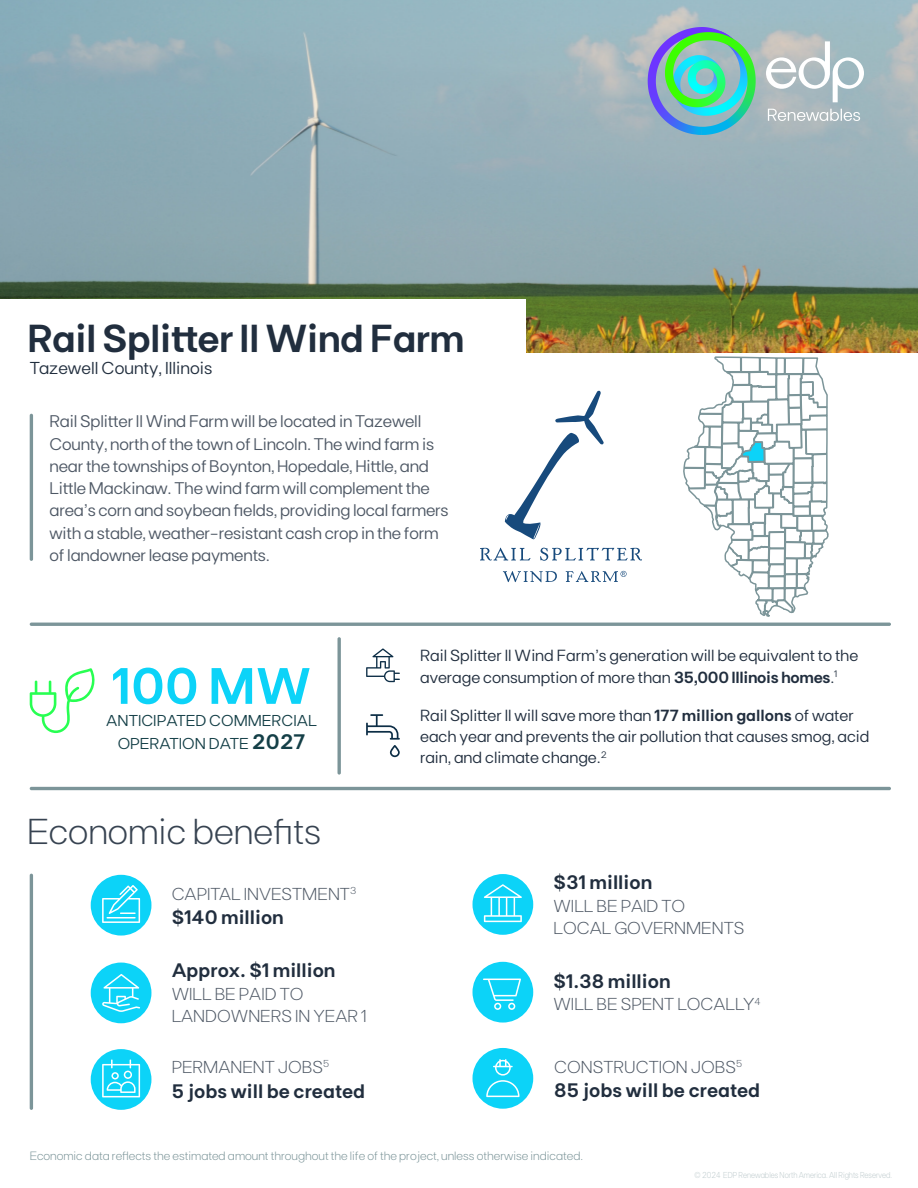
<style>
.page{position:relative;width:918px;height:1188px;background:#fff}
.page>*{position:absolute;margin:0;border:0;box-sizing:border-box;transform-origin:0 0}
.t1{font:600 51px "FT Base";color:#0cd3f8}
.t2{font:600 39px "FT Base";letter-spacing:-.02em;color:#212e3e}
.t3{font:300 36px "FT Base";color:#374351}
.t4{font:600 19.5px "FT Base";color:#212e3e}
.t5{font:300 17.25px/22.2px "FT Base";color:#4e5865}
.t6{font:17.25px "FT Base";color:#212e3e}
.t7{font:16.8px/22.4px "FT Base";letter-spacing:-.01em;color:#4e5865}
.t8{font:16.2px/21.3px "FT Base";color:#212e3e}
.t9{font:15.75px/22.8px "FT Base";color:#143f47;text-align:center}
.t10{font:300 12px "FT Base";color:#7c9599}
.t11{font:300 8.7px "FT Base";color:#bdcacc;scale:.85 1}
.s1{font-weight:600;font-size:21px}
.s2{font-weight:600}
</style>
<div class="page">
<img style="left:0;top:0;width:918px;height:352px">
<div style="left:0;top:300px;width:526px;height:93px;background:#fff"></div>
<svg style="left:366px;top:648px;width:34px;height:34px"></svg>
<svg style="left:366px;top:714px;width:34px;height:43px"></svg>
<hr style="left:338px;top:637px;width:3px;height:138px;background:#7c9599;border-radius:2px">
<hr style="left:30px;top:787px;width:861px;height:3px;background:#7c9599;border-radius:2px">
<hr style="left:30px;top:623px;width:861px;height:3px;background:#7c9599;border-radius:2px">
<img style="left:648px;top:27px;width:92px;height:81px">
<svg style="left:766px;top:41px;width:98px;height:80px"></svg>
<hr style="left:30px;top:414px;width:3px;height:147px;background:#7c9599;border-radius:2px">
<svg style="left:480px;top:391px;width:162px;height:191px"></svg>
<svg style="left:682px;top:259px;width:148px;height:364px"></svg>
<hr style="left:30px;top:874px;width:3px;height:236px;background:#7c9599;border-radius:2px">
<div style="left:91px;top:875px;width:60px;height:61px;background:#0cd3f8;border-radius:50%"></div>
<svg style="left:102px;top:885px;width:38px;height:38px"></svg>
<hr style="left:107px;top:917px;width:29px;height:2px;background:#fff">
<div style="left:91px;top:963px;width:60px;height:60px;background:#0cd3f8;border-radius:50%"></div>
<svg style="left:102px;top:974px;width:38px;height:38px"></svg>
<div style="left:91px;top:1049px;width:60px;height:61px;background:#0cd3f8;border-radius:50%"></div>
<svg style="left:102px;top:1059px;width:38px;height:38px"></svg>
<div style="left:472px;top:962px;width:61px;height:61px;background:#0cd3f8;border-radius:50%"></div>
<svg style="left:483px;top:979px;width:38px;height:31px"></svg>
<div style="left:472px;top:1048px;width:61px;height:61px;background:#0cd3f8;border-radius:50%"></div>
<svg style="left:486px;top:1059px;width:34px;height:38px"></svg>
<div style="left:472px;top:874px;width:61px;height:61px;background:#0cd3f8;border-radius:50%"></div>
<svg style="left:484px;top:884px;width:38px;height:38px"></svg>
<svg style="left:30px;top:668px;width:65px;height:65px"></svg>
<h2 class="t2" style="left:27px;top:315px;width:439px">Rail Splitter II Wind Farm</h2>
<p class="t6" style="left:30px;top:358px;width:184px">Tazewell County, Illinois</p>
<p class="t7" style="left:50px;top:410px;width:401px">Rail Splitter II Wind Farm will be located in Tazewell County, north of the town of Lincoln. The wind farm is near the townships of Boynton, Hopedale, Hittle, and Little Mackinaw. The wind farm will complement the area’s corn and soybean fields, providing local farmers with a stable, weather-resistant cash crop in the form of landowner lease payments.</p>
<h1 class="t1" style="left:112px;top:656px;width:201px">100 MW</h1>
<p class="t9" style="left:106px;top:709px;width:212px">ANTICIPATED COMMERCIAL<br>OPERATION DATE <span class="s1">2027</span></p>
<h3 class="t3" style="left:27px;top:810px;width:296px">Economic benefits</h3>
<p class="t5" style="left:172px;top:882px;width:186px">CAPITAL INVESTMENT<sup>3</sup></p>
<p class="t4" style="left:172px;top:906px;width:114px">$140 million</p>
<p class="t4" style="left:172px;top:959px;width:165px">Approx. $1 million</p>
<p class="t5" style="left:172px;top:982px;width:196px">WILL BE PAID TO<br>LANDOWNERS IN YEAR 1</p>
<p class="t5" style="left:172px;top:1056px;width:159px">PERMANENT JOBS<sup>5</sup></p>
<p class="t4" style="left:172px;top:1079px;width:195px">5 jobs will be created</p>
<p class="t8" style="left:420px;top:645px;width:440px">Rail Splitter II Wind Farm’s generation will be equivalent to the average consumption of more than <span class="s2">35,000 Illinois homes</span>.<sup>1</sup></p>
<p class="t8" style="left:420px;top:704px;width:451px">Rail Splitter II will save more than <span class="s2">177 million gallons</span> of water each year and prevents the air pollution that causes smog, acid rain, and climate change.<sup>2</sup></p>
<p class="t4" style="left:554px;top:871px;width:100px">$31 million</p>
<p class="t5" style="left:554px;top:894px;width:192px">WILL BE PAID TO<br>LOCAL GOVERNMENTS</p>
<p class="t4" style="left:554px;top:970px;width:119px">$1.38 million</p>
<p class="t5" style="left:554px;top:993px;width:209px">WILL BE SPENT LOCALLY<sup>4</sup></p>
<p class="t5" style="left:554px;top:1055px;width:190px">CONSTRUCTION JOBS<sup>5</sup></p>
<p class="t4" style="left:554px;top:1079px;width:208px">85 jobs will be created</p>
<p class="t10" style="left:30px;top:1149px;width:555px">Economic data reflects the estimated amount throughout the life of the project, unless otherwise indicated.</p>
<p class="t11" style="left:695px;top:1170px;width:234px">© 2024 EDP Renewables North America. All Rights Reserved.</p>
</div>
